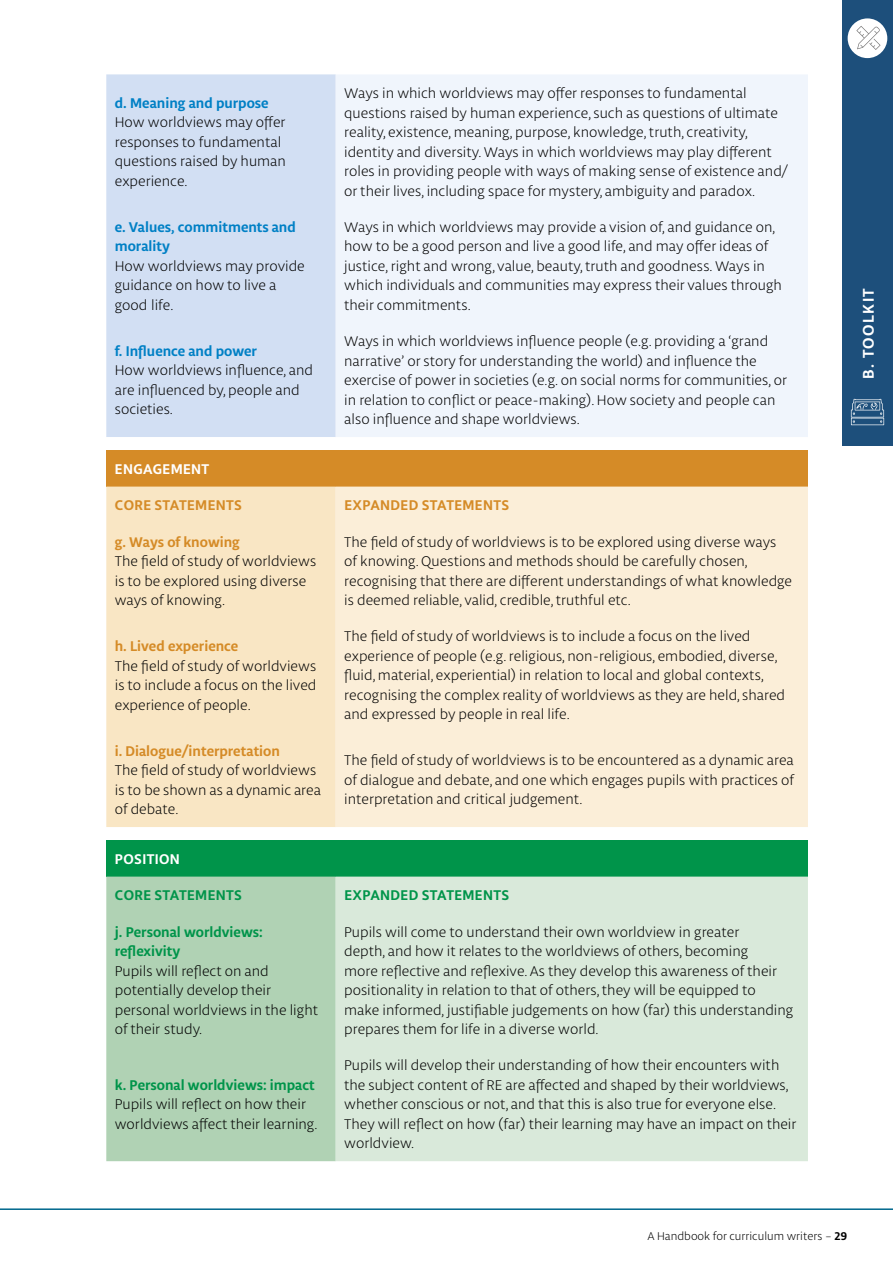
<style>
.page{position:relative;width:893px;height:1263px;background:#fff}
.page>*{position:absolute;margin:0;border:0;box-sizing:border-box;transform-origin:0 0}
.t1{font:700 16.5px "Libertad";letter-spacing:.085em;color:#fff}
.t2{font:300 15px/19.5px "Libertad";color:#000}
.t3{font:700 15px/19.5px "Libertad";color:#0080c5}
.t4{font:700 15px/19.5px "Libertad";color:#00944a}
.t5{font:700 15px "Libertad";color:#d58b27}
.t6{font:700 15px "Libertad";letter-spacing:.025em;color:#d58b27}
.t7{font:700 15px "Libertad";letter-spacing:.025em;color:#00944a}
.t8{font:700 15px "Libertad";letter-spacing:.025em;color:#fff}
.t9{font:300 12px "Libertad";color:#000}
.s1{font-weight:700}
</style>
<div class="page">
<div style="left:106px;top:74px;width:230px;height:363px;background:#d2dff3"></div>
<div style="left:336px;top:75px;width:472px;height:362px;background:#f0f5fc"></div>
<div style="left:106px;top:450px;width:702px;height:37px;background:#d58b27"></div>
<div style="left:106px;top:487px;width:230px;height:340px;background:#f9e6c4"></div>
<div style="left:336px;top:487px;width:472px;height:340px;background:#fbeed8"></div>
<div style="left:106px;top:840px;width:702px;height:36px;background:#00944a"></div>
<div style="left:106px;top:876px;width:230px;height:285px;background:#b0d2b4"></div>
<div style="left:336px;top:876px;width:472px;height:285px;background:#d9e9da"></div>
<div style="left:842px;top:0;width:51px;height:446px;background:#1d4f7b"></div>
<hr style="left:0;top:1208px;width:893px;height:2px;background:#00688d">
<svg style="left:851px;top:399px;width:33px;height:26px"></svg>
<div style="left:848px;top:18px;width:39px;height:40px;background:#fff;border-radius:50%"></div>
<svg style="left:856px;top:26px;width:24px;height:24px"></svg>
<p class="t3" style="left:115px;top:92px;width:155px">d. Meaning and purpose</p>
<p class="t2" style="left:115px;top:112px;width:173px">How worldviews may offer responses to fundamental questions raised by human experience.</p>
<p class="t3" style="left:115px;top:217px;width:183px">e. Values, commitments and morality</p>
<p class="t2" style="left:115px;top:256px;width:191px">How worldviews may provide guidance on how to live a good life.</p>
<p class="t3" style="left:115px;top:341px;width:144px">f. Influence and power</p>
<p class="t2" style="left:115px;top:361px;width:200px">How worldviews influence, and are influenced by, people and societies.</p>
<p class="t2" style="left:344px;top:83px;width:445px">Ways in which worldviews may offer responses to fundamental questions raised by human experience, such as questions of ultimate reality, existence, meaning, purpose, knowledge, truth, creativity, identity and diversity. Ways in which worldviews may play different roles in providing people with ways of making sense of existence and/ or their lives, including space for mystery, ambiguity and paradox.</p>
<p class="t2" style="left:344px;top:217px;width:439px">Ways in which worldviews may provide a vision of, and guidance on, how to be a good person and live a good life, and may offer ideas of justice, right and wrong, value, beauty, truth and goodness. Ways in which individuals and communities may express their values through their commitments.</p>
<p class="t2" style="left:344px;top:331px;width:444px">Ways in which worldviews influence people (e.g. providing a ‘grand narrative’ or story for understanding the world) and influence the exercise of power in societies (e.g. on social norms for communities, or in relation to conflict or peace-making). How society and people can also influence and shape worldviews.</p>
<p class="t8" style="left:115px;top:459px;width:96px">ENGAGEMENT</p>
<p class="t6" style="left:115px;top:495px;width:129px">CORE STATEMENTS</p>
<p class="t6" style="left:344px;top:495px;width:166px">EXPANDED STATEMENTS</p>
<p class="t5" style="left:115px;top:531px;width:127px">g. Ways of knowing</p>
<p class="t2" style="left:115px;top:551px;width:203px">The field of study of worldviews is to be explored using diverse ways of knowing.</p>
<p class="t2" style="left:344px;top:532px;width:449px">The field of study of worldviews is to be explored using diverse ways of knowing. Questions and methods should be carefully chosen, recognising that there are different understandings of what knowledge is deemed reliable, valid, credible, truthful etc.</p>
<p class="t5" style="left:115px;top:636px;width:125px">h. Lived experience</p>
<p class="t2" style="left:115px;top:656px;width:203px;text-align:justify">The field of study of worldviews is to include a focus on the lived experience of people.</p>
<p class="t2" style="left:344px;top:626px;width:442px">The field of study of worldviews is to include a focus on the lived experience of people (e.g. religious, non-religious, embodied, diverse, fluid, material, experiential) in relation to local and global contexts, recognising the complex reality of worldviews as they are held, shared and expressed by people in real life.</p>
<p class="t5" style="left:115px;top:741px;width:167px">i. Dialogue/interpretation</p>
<p class="t2" style="left:115px;top:760px;width:208px">The field of study of worldviews is to be shown as a dynamic area of debate.</p>
<p class="t2" style="left:344px;top:750px;width:452px;text-align:justify">The field of study of worldviews is to be encountered as a dynamic area of dialogue and debate, and one which engages pupils with practices of interpretation and critical judgement.</p>
<p class="t8" style="left:115px;top:849px;width:66px">POSITION</p>
<p class="t7" style="left:115px;top:885px;width:129px">CORE STATEMENTS</p>
<p class="t7" style="left:344px;top:885px;width:166px">EXPANDED STATEMENTS</p>
<p class="t4" style="left:115px;top:921px;width:149px">j. Personal worldviews: reflexivity</p>
<p class="t2" style="left:115px;top:960px;width:205px">Pupils will reflect on and potentially develop their personal worldviews in the light of their study.</p>
<p class="t2" style="left:344px;top:921px;width:451px">Pupils will come to understand their own worldview in greater<br>depth, and how it relates to the worldviews of others, becoming<br>more reflective and reflexive. As they develop this awareness of their positionality in relation to that of others, they will be equipped to make informed, justifiable judgements on how (far) this understanding prepares them for life in a diverse world.</p>
<p class="t4" style="left:115px;top:1074px;width:201px">k. Personal worldviews: impact</p>
<p class="t2" style="left:115px;top:1094px;width:204px">Pupils will reflect on how their worldviews affect their learning.</p>
<p class="t2" style="left:344px;top:1055px;width:454px">Pupils will develop their understanding of how their encounters with the subject content of RE are affected and shaped by their worldviews, whether conscious or not, and that this is also true for everyone else.<br>They will reflect on how (far) their learning may have an impact on their worldview.</p>
<p class="t1" style="left:857px;top:379px;width:92px;rotate:-90deg">B. TOOLKIT</p>
<p class="t9" style="left:647px;top:1229px;width:201px">A Handbook for curriculum writers – <span class="s1">29</span></p>
</div>
